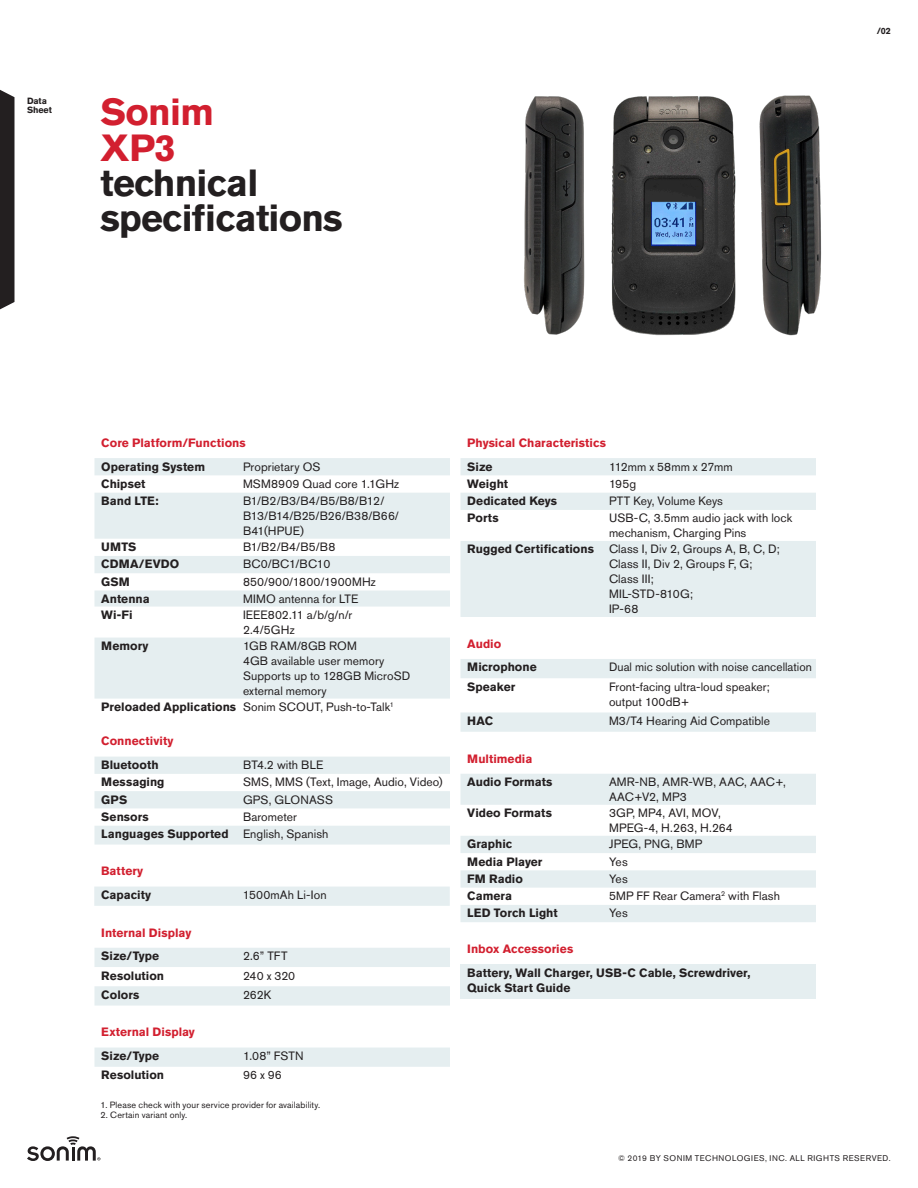
<style>
.page{position:relative;width:918px;height:1188px;background:#fff}
.page>*{position:absolute;margin:0;border:0;box-sizing:border-box;transform-origin:0 0}
.t1{font:700 37.5px "Akzidenz Grotesk Pro";letter-spacing:-.02em;color:#231f20}
.t2{font:700 37.5px "Akzidenz Grotesk Pro";letter-spacing:-.02em;color:#d21f2f}
.Table{font:12px/15px "Akzidenz Grotesk Pro";letter-spacing:.005em;color:#231f20}
.Table_Bold{font:700 12px "Akzidenz Grotesk Pro";color:#231f20}
.Table_Bold-2{font:700 12px "Akzidenz Grotesk Pro";color:#d21f2f}
.Caption_6_7{font:9px "Akzidenz Grotesk Pro";letter-spacing:.015em;color:#231f20}
.t3{font:700 9px/9px "Akzidenz Grotesk Pro";letter-spacing:-.01em;color:#231f20}
.t4{font:8.25px "Akzidenz Grotesk Pro";letter-spacing:.06em;color:#231f20}
</style>
<div class="page">
<svg style="left:27px;top:1136px;width:73px;height:25px"></svg>
<svg style="left:0;top:90px;width:15px;height:219px"></svg>
<img style="left:524px;top:96px;width:61px;height:239px">
<img style="left:767px;top:95px;width:55px;height:241px">
<svg style="left:94px;top:458px;width:356px;height:241px;fill:#e5eef0"></svg>
<svg style="left:460px;top:458px;width:356px;height:159px;fill:#e5eef0"></svg>
<svg style="left:460px;top:774px;width:356px;height:148px;fill:#e5eef0"></svg>
<svg style="left:94px;top:757px;width:356px;height:88px"></svg>
<div style="left:94px;top:887px;width:356px;height:19px;background:#e5eef0"></div>
<svg style="left:94px;top:948px;width:356px;height:58px"></svg>
<div style="left:94px;top:1048px;width:356px;height:19px;background:#e5eef0"></div>
<svg style="left:460px;top:659px;width:356px;height:73px"></svg>
<div style="left:460px;top:964px;width:356px;height:34px;background:#e5eef0"></div>
<img style="left:611px;top:96px;width:156px;height:240px">
<p class="t3" style="left:27px;top:96px;width:26px">Data<br>Sheet</p>
<p class="t2" style="left:100px;top:88px;width:115px">Sonim</p>
<p class="t2" style="left:100px;top:123px;width:77px">XP3</p>
<p class="t1" style="left:100px;top:158px;width:159px">technical</p>
<p class="t1" style="left:100px;top:194px;width:244px">specifications</p>
<p class="t3" style="left:877px;top:26px;width:16px">/02</p>
<p class="Table_Bold-2" style="left:101px;top:435px;width:146px">Core Platform/Functions</p>
<p class="Table_Bold" style="left:101px;top:459px;width:105px">Operating System</p>
<p class="Table" style="left:243px;top:459px;width:79px">Proprietary OS</p>
<p class="Table_Bold" style="left:101px;top:476px;width:46px">Chipset</p>
<p class="Table" style="left:243px;top:476px;width:158px">MSM8909 Quad core 1.1GHz</p>
<p class="Table_Bold" style="left:101px;top:493px;width:59px">Band LTE:</p>
<p class="Table" style="left:243px;top:493px;width:143px">B1/B2/B3/B4/B5/B8/B12/</p>
<p class="Table" style="left:243px;top:508px;width:157px">B13/B14/B25/B26/B38/B66/<br>B41(HPUE)</p>
<p class="Table_Bold" style="left:101px;top:539px;width:37px">UMTS</p>
<p class="Table" style="left:243px;top:539px;width:94px">B1/B2/B4/B5/B8</p>
<p class="Table_Bold" style="left:101px;top:556px;width:80px">CDMA/EVDO</p>
<p class="Table" style="left:243px;top:557px;width:89px">BC0/BC1/BC10</p>
<p class="Table_Bold" style="left:101px;top:574px;width:30px">GSM</p>
<p class="Table" style="left:243px;top:574px;width:134px">850/900/1800/1900MHz</p>
<p class="Table_Bold" style="left:101px;top:591px;width:50px">Antenna</p>
<p class="Table" style="left:243px;top:591px;width:117px">MIMO antenna for LTE</p>
<p class="Table_Bold" style="left:101px;top:607px;width:33px">Wi-Fi</p>
<p class="Table" style="left:243px;top:607px;width:111px">IEEE802.11 a/b/g/n/r</p>
<p class="Table" style="left:243px;top:622px;width:53px">2.4/5GHz</p>
<p class="Table_Bold" style="left:101px;top:638px;width:49px">Memory</p>
<p class="Table" style="left:243px;top:638px;width:116px">1GB RAM/8GB ROM</p>
<p class="Table" style="left:243px;top:653px;width:143px">4GB available user memory</p>
<p class="Table" style="left:243px;top:668px;width:169px">Supports up to 128GB MicroSD external memory</p>
<p class="Table_Bold" style="left:101px;top:699px;width:137px">Preloaded Applications</p>
<p class="Table" style="left:243px;top:699px;width:153px">Sonim SCOUT, Push-to-Talk<sup>1</sup></p>
<p class="Table_Bold-2" style="left:101px;top:733px;width:74px">Connectivity</p>
<p class="Table_Bold" style="left:101px;top:757px;width:59px">Bluetooth</p>
<p class="Table" style="left:243px;top:757px;width:82px">BT4.2 with BLE</p>
<p class="Table_Bold" style="left:101px;top:774px;width:65px">Messaging</p>
<p class="Table" style="left:243px;top:775px;width:201px">SMS, MMS (Text, Image, Audio, Video)</p>
<p class="Table_Bold" style="left:101px;top:792px;width:28px">GPS</p>
<p class="Table" style="left:243px;top:792px;width:92px">GPS, GLONASS</p>
<p class="Table_Bold" style="left:101px;top:809px;width:49px">Sensors</p>
<p class="Table" style="left:243px;top:809px;width:55px">Barometer</p>
<p class="Table_Bold" style="left:101px;top:826px;width:129px">Languages Supported</p>
<p class="Table" style="left:243px;top:826px;width:87px">English, Spanish</p>
<p class="Table_Bold-2" style="left:101px;top:863px;width:44px">Battery</p>
<p class="Table_Bold" style="left:101px;top:887px;width:52px">Capacity</p>
<p class="Table" style="left:243px;top:887px;width:85px">1500mAh Li-Ion</p>
<p class="Table_Bold-2" style="left:101px;top:925px;width:92px">Internal Display</p>
<p class="Table_Bold" style="left:101px;top:948px;width:59px">Size/Type</p>
<p class="Table" style="left:243px;top:949px;width:46px">2.6” TFT</p>
<p class="Table_Bold" style="left:101px;top:968px;width:64px">Resolution</p>
<p class="Table" style="left:243px;top:968px;width:54px">240 x 320</p>
<p class="Table_Bold" style="left:101px;top:987px;width:40px">Colors</p>
<p class="Table" style="left:243px;top:987px;width:30px">262K</p>
<p class="Table_Bold-2" style="left:101px;top:1024px;width:95px">External Display</p>
<p class="Table_Bold" style="left:101px;top:1048px;width:59px">Size/Type</p>
<p class="Table" style="left:243px;top:1048px;width:62px">1.08” FSTN</p>
<p class="Table_Bold" style="left:101px;top:1067px;width:64px">Resolution</p>
<p class="Table" style="left:243px;top:1068px;width:40px">96 x 96</p>
<p class="Caption_6_7" style="left:100px;top:1099px;width:221px">1. Please check with your service provider for availability.</p>
<p class="Caption_6_7" style="left:100px;top:1109px;width:88px">2. Certain variant only.</p>
<p class="Table_Bold-2" style="left:467px;top:435px;width:140px">Physical Characteristics</p>
<p class="Table_Bold" style="left:467px;top:459px;width:27px">Size</p>
<p class="Table" style="left:609px;top:459px;width:125px">112mm x 58mm x 27mm</p>
<p class="Table_Bold" style="left:467px;top:476px;width:42px">Weight</p>
<p class="Table" style="left:609px;top:476px;width:29px">195g</p>
<p class="Table_Bold" style="left:467px;top:493px;width:91px">Dedicated Keys</p>
<p class="Table" style="left:609px;top:493px;width:116px">PTT Key, Volume Keys</p>
<p class="Table_Bold" style="left:467px;top:510px;width:33px">Ports</p>
<p class="Table" style="left:609px;top:511px;width:185px">USB-C, 3.5mm audio jack with lock mechanism, Charging Pins</p>
<p class="Table_Bold" style="left:467px;top:541px;width:128px">Rugged Certifications</p>
<p class="Table" style="left:609px;top:542px;width:172px">Class I, Div 2, Groups A, B, C, D;</p>
<p class="Table" style="left:609px;top:557px;width:145px">Class II, Div 2, Groups F, G;</p>
<p class="Table" style="left:609px;top:572px;width:46px">Class III;</p>
<p class="Table" style="left:609px;top:587px;width:86px">MIL-STD-810G;</p>
<p class="Table" style="left:609px;top:602px;width:31px">IP-68</p>
<p class="Table_Bold-2" style="left:467px;top:636px;width:35px">Audio</p>
<p class="Table_Bold" style="left:467px;top:660px;width:71px">Microphone</p>
<p class="Table" style="left:609px;top:660px;width:205px">Dual mic solution with noise cancellation</p>
<p class="Table_Bold" style="left:467px;top:679px;width:50px">Speaker</p>
<p class="Table" style="left:609px;top:679px;width:162px">Front-facing ultra-loud speaker; output 100dB+</p>
<p class="Table_Bold" style="left:467px;top:713px;width:27px">HAC</p>
<p class="Table" style="left:609px;top:713px;width:163px">M3/T4 Hearing Aid Compatible</p>
<p class="Table_Bold-2" style="left:467px;top:751px;width:67px">Multimedia</p>
<p class="Table_Bold" style="left:467px;top:774px;width:87px">Audio Formats</p>
<p class="Table" style="left:609px;top:775px;width:178px">AMR-NB, AMR-WB, AAC, AAC+,</p>
<p class="Table" style="left:609px;top:790px;width:79px">AAC+V2, MP3</p>
<p class="Table_Bold" style="left:467px;top:805px;width:86px">Video Formats</p>
<p class="Table" style="left:609px;top:806px;width:113px">3GP, MP4, AVI, MOV,</p>
<p class="Table" style="left:609px;top:821px;width:125px">MPEG-4, H.263, H.264</p>
<p class="Table_Bold" style="left:467px;top:836px;width:47px">Graphic</p>
<p class="Table" style="left:609px;top:837px;width:95px">JPEG, PNG, BMP</p>
<p class="Table_Bold" style="left:467px;top:854px;width:77px">Media Player</p>
<p class="Table" style="left:609px;top:854px;width:20px">Yes</p>
<p class="Table_Bold" style="left:467px;top:871px;width:57px">FM Radio</p>
<p class="Table" style="left:609px;top:871px;width:20px">Yes</p>
<p class="Table_Bold" style="left:467px;top:888px;width:46px">Camera</p>
<p class="Table" style="left:609px;top:888px;width:172px">5MP FF Rear Camera<sup>2</sup> with Flash</p>
<p class="Table_Bold" style="left:467px;top:905px;width:92px">LED Torch Light</p>
<p class="Table" style="left:609px;top:906px;width:20px">Yes</p>
<p class="Table_Bold-2" style="left:467px;top:941px;width:108px">Inbox Accessories</p>
<p class="Table_Bold" style="left:467px;top:965px;width:285px">Battery, Wall Charger, USB-C Cable, Screwdriver,</p>
<p class="Table_Bold" style="left:467px;top:980px;width:105px">Quick Start Guide</p>
<p class="t4" style="left:618px;top:1153px;width:274px">© 2019 BY SONIM TECHNOLOGIES, INC. ALL RIGHTS RESERVED.</p>
</div>
